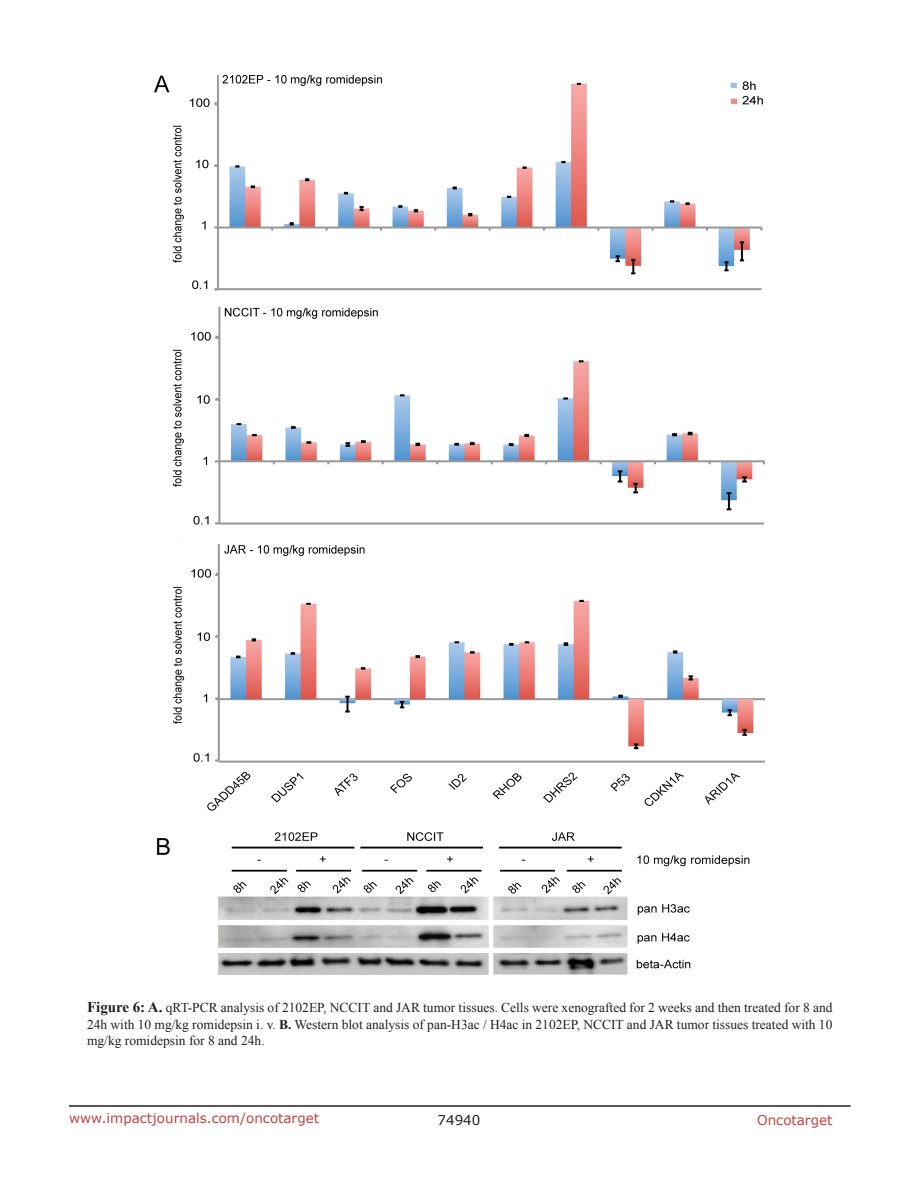
<style>
.page{position:relative;width:918px;height:1188px;background:#fff}
.page>*{position:absolute;margin:0;border:0;box-sizing:border-box;transform-origin:0 0}
.t1{font:13.5px/16.2px "Times New Roman";color:#231f20;text-align:justify}
.t2{font:13.5px "Verdana";color:#c24141}
.t3{font:13.5px "Verdana";color:#231f20}
.s1{font-weight:700;font-size:15px}
.s2{font-weight:700}
</style>
<div class="page">
<hr style="left:69px;top:1105px;width:781px;height:2px;background:#231f20">
<img style="left:155px;top:75px;width:610px;height:900px">
<p class="t1" style="left:87px;top:1000px;width:747px"><span class="s1">Figure 6: A.</span> qRT-PCR analysis of 2102EP, NCCIT and JAR tumor tissues. Cells were xenografted for 2 weeks and then treated for 8 and 24h with 10 mg/kg romidepsin i. v. <span class="s2">B.</span> Western blot analysis of pan-H3ac / H4ac in 2102EP, NCCIT and JAR tumor tissues treated with 10 mg/kg romidepsin for 8 and 24h.</p>
<p class="t2" style="left:69px;top:1109px;width:252px">www.impactjournals.com/oncotarget</p>
<p class="t3" style="left:438px;top:1111px;width:44px">74940</p>
<p class="t2" style="left:757px;top:1111px;width:77px">Oncotarget</p>
</div>
